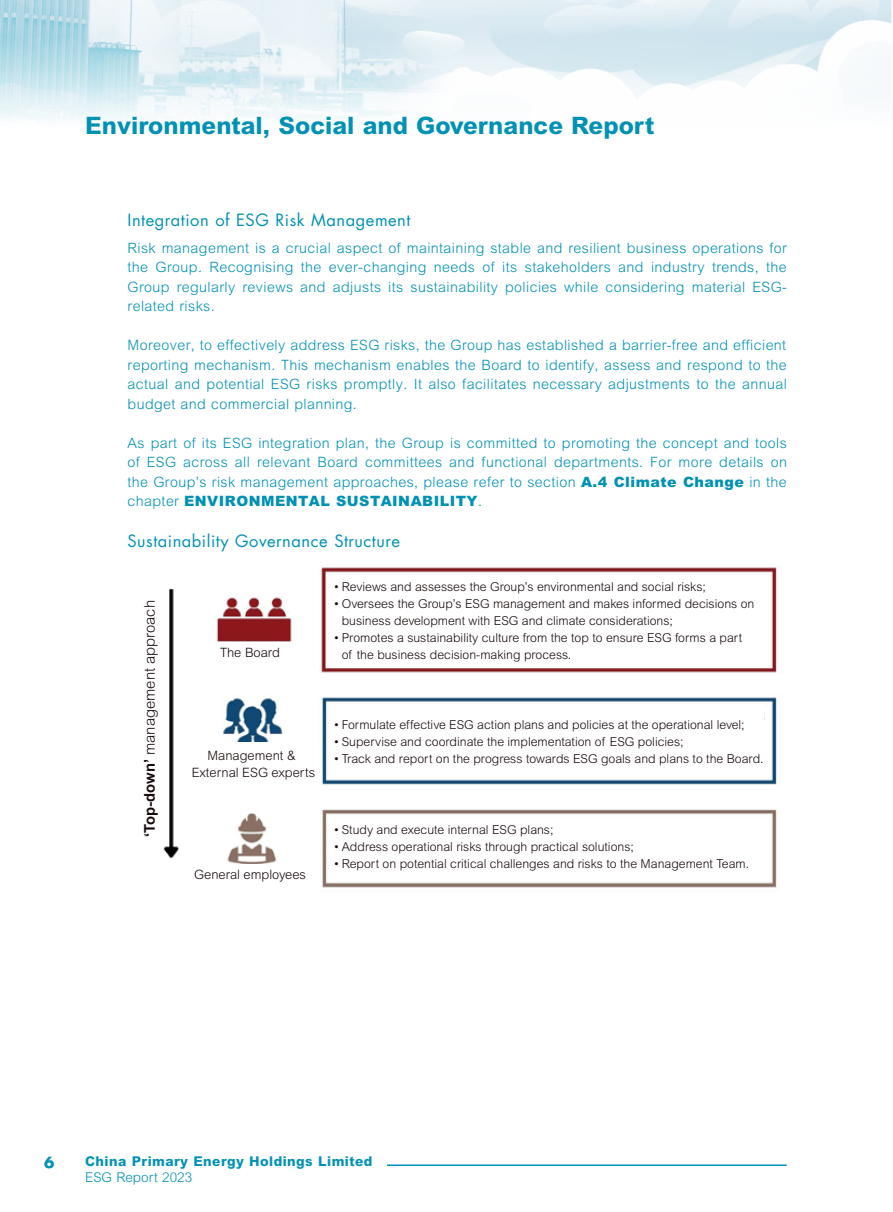
<style>
.page{position:relative;width:893px;height:1212px;background:#fff}
.page>*{position:absolute;margin:0;border:0;box-sizing:border-box;transform-origin:0 0}
.t1{font:800 24px "Arial MT Std";color:#0091b5}
.t2{font:16.5px "Futura Std";letter-spacing:.03em;color:#0091b5}
.t3{font:700 15px "Futura Std";color:#0091b5}
.t4{font:300 14.7px "Arial MT Std";color:#180a0b}
.t5{font:300 14.25px/19.5px "Arial MT Std";letter-spacing:.03em;color:#0091b5;text-align:justify}
.t6{font:800 13.5px "Arial MT Std";letter-spacing:.03em;color:#0091b5}
.t7{font:300 13.5px "Arial MT Std";letter-spacing:.005em;color:#0091b5}
.t8{font:300 12.9px/17px "Arial MT Std";color:#180a0b;text-align:center}
.t9{font:300 12.3px/17px "Arial MT Std";color:#180a0b}
.s1{font-weight:900}
.s2{font-family:"Arial";font-weight:700}
</style>
<div class="page">
<img style="left:0;top:0;width:892px;height:119px">
<hr style="left:387px;top:1164px;width:400px;height:2px;background:#0091b5">
<img style="left:144px;top:566px;width:633px;height:322px">
<div style="left:333px;top:575px;width:434px;height:90px;background:#fff"></div>
<div style="left:331px;top:705px;width:433px;height:70px;background:#fff"></div>
<div style="left:333px;top:818px;width:437px;height:63px;background:#fff"></div>
<div style="left:210px;top:642px;width:85px;height:23px;background:#fff"></div>
<div style="left:184px;top:742px;width:135px;height:43px;background:#fff"></div>
<div style="left:148px;top:864px;width:169px;height:22px;background:#fff"></div>
<div style="left:136px;top:587px;width:24px;height:249px;background:#fff"></div>
<h1 class="t1" style="left:85px;top:111px;width:571px">Environmental, Social and Governance Report</h1>
<p class="t2" style="left:128px;top:210px;width:284px">Integration of ESG Risk Management</p>
<p class="t5" style="left:128px;top:238px;width:661px">Risk management is a crucial aspect of maintaining stable and resilient business operations for the Group. Recognising the ever-changing needs of its stakeholders and industry trends, the Group regularly reviews and adjusts its sustainability policies while considering material ESG&shy;related risks.</p>
<p class="t5" style="left:128px;top:336px;width:661px">Moreover, to effectively address ESG risks, the Group has established a barrier-free and efficient reporting mechanism. This mechanism enables the Board to identify, assess and respond to the actual and potential ESG risks promptly. It also facilitates necessary adjustments to the annual budget and commercial planning.</p>
<p class="t5" style="left:128px;top:433px;width:661px">As part of its ESG integration plan, the Group is committed to promoting the concept and tools of ESG across all relevant Board committees and functional departments. For more details on the Group’s risk management approaches, please refer to section <span class="s1">A.4 Climate Change</span> in the chapter <span class="s1">ENVIRONMENTAL SUSTAINABILITY</span>.</p>
<p class="t2" style="left:128px;top:530px;width:274px">Sustainability Governance Structure</p>
<p class="t9" style="left:333px;top:578px;width:374px">• Reviews and assesses the Group’s environmental and social risks;</p>
<p class="t9" style="left:342px;top:595px;width:414px;text-indent:-8px">• Oversees the Group’s ESG management and makes informed decisions on business development with ESG and climate considerations;</p>
<p class="t9" style="left:342px;top:629px;width:402px;text-indent:-8px">• Promotes a sustainability culture from the top to ensure ESG forms a part of the business decision-making process.</p>
<p class="t4" style="left:141px;top:837px;width:238px;rotate:-90deg"><span class="s2">‘Top-down’</span> management approach</p>
<p class="t8" style="left:220px;top:644px;width:61px">The Board</p>
<p class="t9" style="left:333px;top:716px;width:413px">• Formulate effective ESG action plans and policies at the operational level;</p>
<p class="t9" style="left:333px;top:733px;width:352px">• Supervise and coordinate the implementation of ESG policies;</p>
<p class="t9" style="left:333px;top:750px;width:432px">• Track and report on the progress towards ESG goals and plans to the Board.</p>
<p class="t8" style="left:192px;top:747px;width:125px">Management &amp;<br>External ESG experts</p>
<p class="t9" style="left:333px;top:821px;width:222px">• Study and execute internal ESG plans;</p>
<p class="t9" style="left:333px;top:838px;width:302px">• Address operational risks through practical solutions;</p>
<p class="t9" style="left:333px;top:855px;width:417px">• Report on potential critical challenges and risks to the Management Team.</p>
<p class="t8" style="left:194px;top:866px;width:113px">General employees</p>
<p class="t3" style="left:44px;top:1152px;width:12px">6</p>
<p class="t6" style="left:85px;top:1153px;width:289px">China Primary Energy Holdings Limited</p>
<p class="t7" style="left:85px;top:1170px;width:109px">ESG Report 2023</p>
</div>
